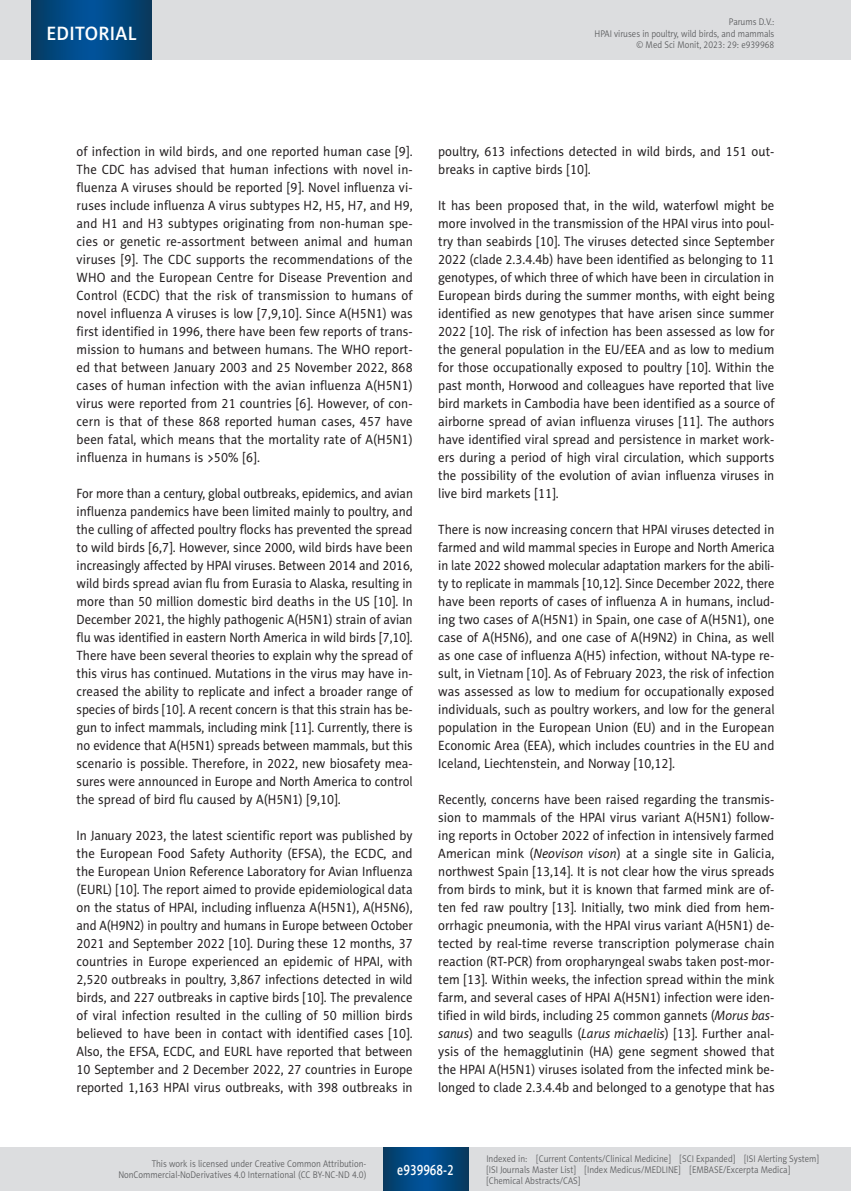
<style>
.page{position:relative;width:851px;height:1191px;background:#fff}
.page>*{position:absolute;margin:0;border:0;box-sizing:border-box;transform-origin:0 0}
.t1{font:19.5px "Naomi Sans EFN Medium";letter-spacing:.01em;color:#fff}
.MSM_e-PAGINA{font:15px "Naomi Sans EFN Medium";color:#fff;scale:.8 1}
.MSM_Body{font:13.5px/18px "Naomi Sans EFN";color:#231f20;text-align:justify;scale:.95 1}
.MSM_Body-2{font:13.5px/18px "Naomi Sans EFN";color:#231f20;text-align:justify;scale:.93 1}
.MSM_pagina_sygnatura{font:9.75px/11.2px "Naomi Sans EFN Light";color:#57585a;scale:.9 1}
.MSM_pagina_zywa{font:9.75px/11.2px "Naomi Sans EFN Light";color:#57585a;text-align:right;scale:.9 1}
.s1{font-style:italic}
</style>
<div class="page">
<div style="left:0;top:1148px;width:850px;height:43px;background:#dcdddf"></div>
<svg style="left:383px;top:1147px;width:85px;height:43px;background:#02477e"></svg>
<div style="left:0;top:0;width:850px;height:60px;background:#dcdddf"></div>
<hr style="left:850px;top:0;width:1px;height:60px;background:#dcdddf">
<svg style="left:32px;top:0;width:119px;height:60px;background:#02477e"></svg>
<h1 class="t1" style="left:46px;top:22px;width:91px">EDITORIAL</h1>
<p class="MSM_pagina_zywa" style="left:594px;top:16px;width:201px">Parums D.V.:<br>HPAI viruses in poultry, wild birds, and mammals</p>
<p class="MSM_pagina_sygnatura" style="left:636px;top:39px;width:154px">© Med Sci Monit, 2023: 29: e939968</p>
<p class="MSM_Body" style="left:77px;top:142px;width:355px">of infection in wild birds, and one reported human case [9].<br>The CDC has advised that human infections with novel in&shy;fluenza A viruses should be reported [9]. Novel influenza vi&shy;ruses include influenza A virus subtypes H2, H5, H7, and H9, and H1 and H3 subtypes originating from non-human spe&shy;cies or genetic re-assortment between animal and human viruses [9]. The CDC supports the recommendations of the WHO and the European Centre for Disease Prevention and Control (ECDC) that the risk of transmission to humans of novel influenza A viruses is low [7,9,10]. Since A(H5N1) was first identified in 1996, there have been few reports of trans&shy;mission to humans and between humans. The WHO report&shy;ed that between January 2003 and 25 November 2022, 868 cases of human infection with the avian influenza A(H5N1) virus were reported from 21 countries [6]. However, of con&shy;cern is that of these 868 reported human cases, 457 have been fatal, which means that the mortality rate of A(H5N1) influenza in humans is &gt;50% [6].</p>
<p class="MSM_Body-2" style="left:77px;top:484px;width:363px">For more than a century, global outbreaks, epidemics, and avian influenza pandemics have been limited mainly to poultry, and the culling of affected poultry flocks has prevented the spread to wild birds [6,7]. However, since 2000, wild birds have been increasingly affected by HPAI viruses. Between 2014 and 2016, wild birds spread avian flu from Eurasia to Alaska, resulting in more than 50 million domestic bird deaths in the US [10]. In December 2021, the highly pathogenic A(H5N1) strain of avian flu was identified in eastern North America in wild birds [7,10].<br>There have been several theories to explain why the spread of this virus has continued. Mutations in the virus may have in&shy;creased the ability to replicate and infect a broader range of species of birds [10]. A recent concern is that this strain has be&shy;gun to infect mammals, including mink [11]. Currently, there is no evidence that A(H5N1) spreads between mammals, but this scenario is possible. Therefore, in 2022, new biosafety mea&shy;sures were announced in Europe and North America to control the spread of bird flu caused by A(H5N1) [9,10].</p>
<p class="MSM_Body" style="left:77px;top:826px;width:355px">In January 2023, the latest scientific report was published by the European Food Safety Authority (EFSA), the ECDC, and the European Union Reference Laboratory for Avian Influenza (EURL) [10]. The report aimed to provide epidemiological data on the status of HPAI, including influenza A(H5N1), A(H5N6), and A(H9N2) in poultry and humans in Europe between October 2021 and September 2022 [10]. During these 12 months, 37 countries in Europe experienced an epidemic of HPAI, with 2,520 outbreaks in poultry, 3,867 infections detected in wild birds, and 227 outbreaks in captive birds [10]. The prevalence of viral infection resulted in the culling of 50 million birds believed to have been in contact with identified cases [10].<br>Also, the EFSA, ECDC, and EURL have reported that between 10 September and 2 December 2022, 27 countries in Europe reported 1,163 HPAI virus outbreaks, with 398 outbreaks in</p>
<p class="MSM_Body" style="left:438px;top:142px;width:355px">poultry, 613 infections detected in wild birds, and 151 out&shy;breaks in captive birds [10].</p>
<p class="MSM_Body" style="left:438px;top:196px;width:355px">It has been proposed that, in the wild, waterfowl might be more involved in the transmission of the HPAI virus into poul&shy;try than seabirds [10]. The viruses detected since September 2022 (clade 2.3.4.4b) have been identified as belonging to 11 genotypes, of which three of which have been in circulation in European birds during the summer months, with eight being identified as new genotypes that have arisen since summer 2022 [10]. The risk of infection has been assessed as low for the general population in the EU/EEA and as low to medium for those occupationally exposed to poultry [10]. Within the past month, Horwood and colleagues have reported that live bird markets in Cambodia have been identified as a source of airborne spread of avian influenza viruses [11]. The authors have identified viral spread and persistence in market work&shy;ers during a period of high viral circulation, which supports the possibility of the evolution of avian influenza viruses in live bird markets [11].</p>
<p class="MSM_Body" style="left:438px;top:520px;width:355px">There is now increasing concern that HPAI viruses detected in farmed and wild mammal species in Europe and North America in late 2022 showed molecular adaptation markers for the abili&shy;ty to replicate in mammals [10,12]. Since December 2022, there have been reports of cases of influenza A in humans, includ&shy;ing two cases of A(H5N1) in Spain, one case of A(H5N1), one case of A(H5N6), and one case of A(H9N2) in China, as well as one case of influenza A(H5) infection, without NA-type re&shy;sult, in Vietnam [10]. As of February 2023, the risk of infection was assessed as low to medium for occupationally exposed individuals, such as poultry workers, and low for the general population in the European Union (EU) and in the European Economic Area (EEA), which includes countries in the EU and Iceland, Liechtenstein, and Norway [10,12].</p>
<p class="MSM_Body" style="left:438px;top:790px;width:355px">Recently, concerns have been raised regarding the transmis&shy;sion to mammals of the HPAI virus variant A(H5N1) follow&shy;ing reports in October 2022 of infection in intensively farmed American mink (<span class="s1">Neovison vison</span>) at a single site in Galicia, northwest Spain [13,14]. It is not clear how the virus spreads from birds to mink, but it is known that farmed mink are of&shy;ten fed raw poultry [13]. Initially, two mink died from hem&shy;orrhagic pneumonia, with the HPAI virus variant A(H5N1) de&shy;tected by real-time reverse transcription polymerase chain reaction (RT-PCR) from oropharyngeal swabs taken post-mor&shy;tem [13]. Within weeks, the infection spread within the mink farm, and several cases of HPAI A(H5N1) infection were iden&shy;tified in wild birds, including 25 common gannets (<span class="s1">Morus bas&shy;sanus</span>) and two seagulls (<span class="s1">Larus michaelis</span>) [13]. Further anal&shy;ysis of the hemagglutinin (HA) gene segment showed that the HPAI A(H5N1) viruses isolated from the infected mink be&shy;longed to clade 2.3.4.4b and belonged to a genotype that has</p>
<p class="MSM_pagina_sygnatura" style="left:118px;top:1158px;width:277px;text-align:right">This work is licensed under Creative Common Attribution-<br>NonCommercial-NoDerivatives 4.0 International (CC BY-NC-ND 4.0)</p>
<p class="MSM_e-PAGINA" style="left:397px;top:1160px;width:72px">e939968-2</p>
<p class="MSM_pagina_sygnatura" style="left:486px;top:1152px;width:371px">Indexed in: [Current Contents/Clinical Medicine] [SCI Expanded] [ISI Alerting System] [ISI Journals Master List] [Index Medicus/MEDLINE] [EMBASE/Excerpta Medica] [Chemical Abstracts/CAS]</p>
</div>
